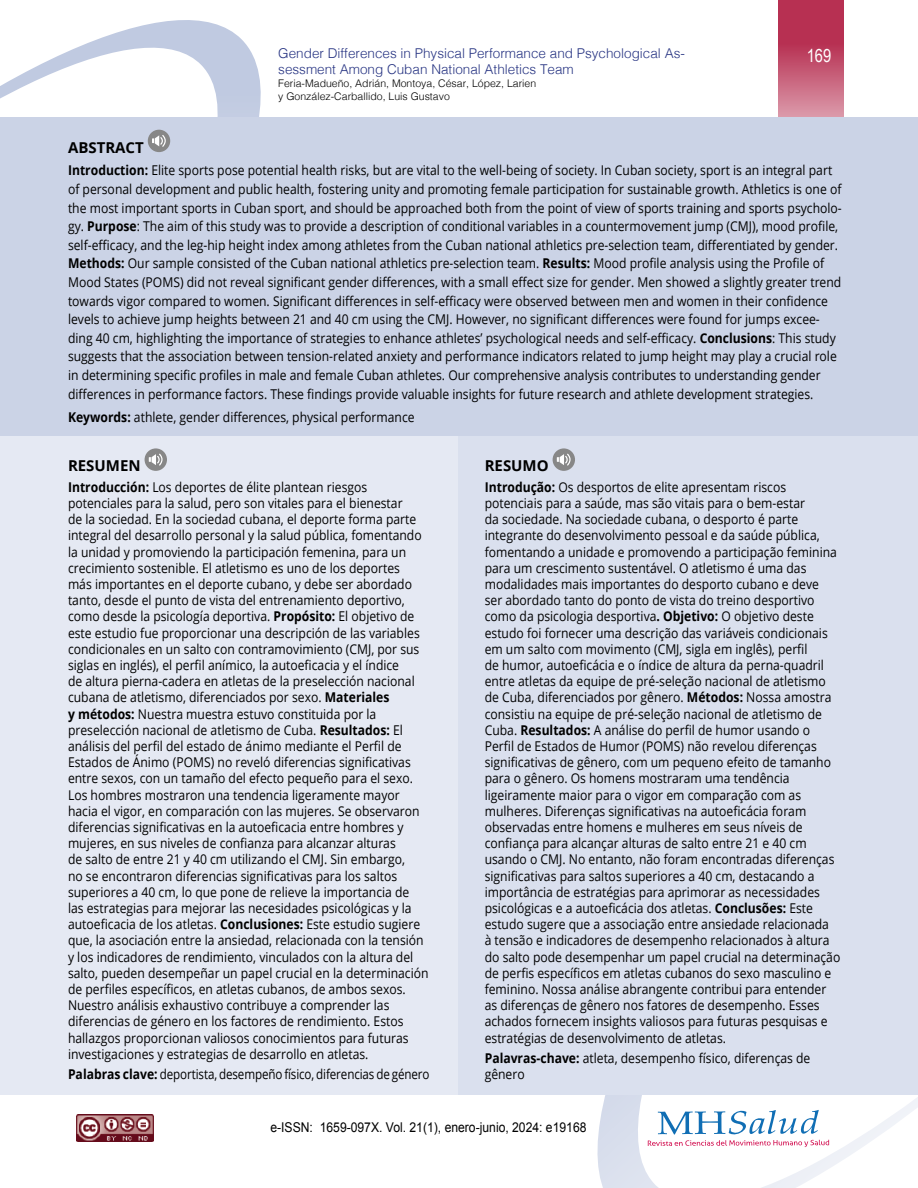
<style>
.page{position:relative;width:918px;height:1188px;background:#fff}
.page>*{position:absolute;margin:0;border:0;box-sizing:border-box;transform-origin:0 0}
.t1{font:18px "Arial Narrow";color:#fff}
.t2{font:700 15px "Open Sans";color:#000}
.t3{font:13.5px/16.2px "Open Sans";color:#000;scale:.9 1}
.t4{font:300 13.5px/16.2px "Helvetica";color:#283583}
.t5{font:13.5px "Open Sans";color:#000;scale:.86 1}
.t6{font:13.5px "Arial";color:#000;scale:.9 1}
.t7{font:300 10.5px/12.6px "Helvetica";color:#000}
.s1{font-weight:700}
</style>
<div class="page">
<svg style="left:584px;top:1094px;width:334px;height:94px"></svg>
<svg style="left:778px;top:0;width:66px;height:117px;background:#c2516e"></svg>
<svg style="left:0;top:20px;width:261px;height:97px"></svg>
<svg style="left:648px;top:1107px;width:181px;height:41px"></svg>
<img style="left:77px;top:1115px;width:76px;height:27px">
<div style="left:0;top:117px;width:918px;height:319px;background:#cbd3e6"></div>
<div style="left:0;top:436px;width:459px;height:658px;background:#e5e9f3"></div>
<div style="left:459px;top:436px;width:459px;height:658px;background:#dae0ee"></div>
<div style="left:148px;top:130px;width:22px;height:22px;background:#878787;border-radius:50%"></div>
<svg style="left:152px;top:135px;width:14px;height:12px"></svg>
<div style="left:145px;top:448px;width:22px;height:23px;background:#878787;border-radius:50%"></div>
<svg style="left:149px;top:454px;width:14px;height:12px"></svg>
<div style="left:553px;top:448px;width:22px;height:23px;background:#878787;border-radius:50%"></div>
<svg style="left:557px;top:454px;width:14px;height:12px"></svg>
<p class="t4" style="left:278px;top:44px;width:408px">Gender Differences in Physical Performance and Psychological As&shy;sessment Among Cuban National Athletics Team</p>
<p class="t7" style="left:278px;top:76px;width:259px">Feria-Madueño, Adrián, Montoya, César, López, Larien y González-Carballido, Luis Gustavo</p>
<h1 class="t1" style="left:807px;top:42px;width:26px">169</h1>
<p class="t2" style="left:68px;top:137px;width:77px">ABSTRACT</p>
<p class="t3" style="left:68px;top:161px;width:861px;line-height:18.6px"><span class="s1">Introduction:</span> Elite sports pose potential health risks, but are vital to the well-being of society. In Cuban society, sport is an integral part of personal development and public health, fostering unity and promoting female participation for sustainable growth. Athletics is one of the most important sports in Cuban sport, and should be approached both from the point of view of sports training and sports psycholo&shy;gy. <span class="s1">Purpose</span>: The aim of this study was to provide a description of conditional variables in a countermovement jump (CMJ), mood profile, self-efficacy, and the leg-hip height index among athletes from the Cuban national athletics pre-selection team, differentiated by gender.<br><span class="s1">Methods:</span> Our sample consisted of the Cuban national athletics pre-selection team. <span class="s1">Results:</span> Mood profile analysis using the Profile of Mood States (POMS) did not reveal significant gender differences, with a small effect size for gender. Men showed a slightly greater trend towards vigor compared to women. Significant differences in self-efficacy were observed between men and women in their confidence levels to achieve jump heights between 21 and 40 cm using the CMJ. However, no significant differences were found for jumps excee&shy;ding 40 cm, highlighting the importance of strategies to enhance athletes’ psychological needs and self-efficacy. <span class="s1">Conclusions</span>: This study suggests that the association between tension-related anxiety and performance indicators related to jump height may play a crucial role in determining specific profiles in male and female Cuban athletes. Our comprehensive analysis contributes to understanding gender differences in performance factors. These findings provide valuable insights for future research and athlete development strategies.</p>
<p class="t3" style="left:68px;top:408px;width:387px"><span class="s1">Keywords:</span> athlete, gender differences, physical performance</p>
<p class="t2" style="left:68px;top:455px;width:74px">RESUMEN</p>
<p class="t3" style="left:68px;top:478px;width:402px"><span class="s1">Introducción:</span> Los deportes de élite plantean riesgos potenciales para la salud, pero son vitales para el bienestar<br>de la sociedad. En la sociedad cubana, el deporte forma parte integral del desarrollo personal y la salud pública, fomentando la unidad y promoviendo la participación femenina, para un crecimiento sostenible. El atletismo es uno de los deportes<br>más importantes en el deporte cubano, y debe ser abordado tanto, desde el punto de vista del entrenamiento deportivo, como desde la psicología deportiva. <span class="s1">Propósito:</span> El objetivo de este estudio fue proporcionar una descripción de las variables condicionales en un salto con contramovimiento (CMJ, por sus siglas en inglés), el perfil anímico, la autoeficacia y el índice<br>de altura pierna-cadera en atletas de la preselección nacional cubana de atletismo, diferenciados por sexo. <span class="s1">Materiales<br>y métodos:</span> Nuestra muestra estuvo constituida por la preselección nacional de atletismo de Cuba. <span class="s1">Resultados:</span> El análisis del perfil del estado de ánimo mediante el Perfil de Estados de Ánimo (POMS) no reveló diferencias significativas entre sexos, con un tamaño del efecto pequeño para el sexo.<br>Los hombres mostraron una tendencia ligeramente mayor hacia el vigor, en comparación con las mujeres. Se observaron diferencias significativas en la autoeficacia entre hombres y mujeres, en sus niveles de confianza para alcanzar alturas<br>de salto de entre 21 y 40 cm utilizando el CMJ. Sin embargo,<br>no se encontraron diferencias significativas para los saltos superiores a 40 cm, lo que pone de relieve la importancia de<br>las estrategias para mejorar las necesidades psicológicas y la autoeficacia de los atletas. <span class="s1">Conclusiones:</span> Este estudio sugiere que, la asociación entre la ansiedad, relacionada con la tensión y los indicadores de rendimiento, vinculados con la altura del salto, pueden desempeñar un papel crucial en la determinación de perfiles específicos, en atletas cubanos, de ambos sexos.<br>Nuestro análisis exhaustivo contribuye a comprender las diferencias de género en los factores de rendimiento. Estos hallazgos proporcionan valiosos conocimientos para futuras investigaciones y estrategias de desarrollo en atletas.</p>
<p class="t5" style="left:68px;top:1065px;width:422px"><span class="s1">Palabras clave:</span> deportista, desempeño físico, diferencias de género</p>
<p class="t2" style="left:485px;top:455px;width:65px">RESUMO</p>
<p class="t3" style="left:485px;top:478px;width:397px"><span class="s1">Introdução:</span> Os desportos de elite apresentam riscos potenciais para a saúde, mas são vitais para o bem-estar<br>da sociedade. Na sociedade cubana, o desporto é parte integrante do desenvolvimento pessoal e da saúde pública, fomentando a unidade e promovendo a participação feminina para um crescimento sustentável. O atletismo é uma das modalidades mais importantes do desporto cubano e deve<br>ser abordado tanto do ponto de vista do treino desportivo como da psicologia desportiva<span class="s1">. Objetivo:</span> O objetivo deste estudo foi fornecer uma descrição das variáveis condicionais em um salto com movimento (CMJ, sigla em inglês), perfil<br>de humor, autoeficácia e o índice de altura da perna-quadril entre atletas da equipe de pré-seleção nacional de atletismo de Cuba, diferenciados por gênero. <span class="s1">Métodos:</span> Nossa amostra consistiu na equipe de pré-seleção nacional de atletismo de Cuba. <span class="s1">Resultados:</span> A análise do perfil de humor usando o Perfil de Estados de Humor (POMS) não revelou diferenças significativas de gênero, com um pequeno efeito de tamanho para o gênero. Os homens mostraram uma tendência ligeiramente maior para o vigor em comparação com as mulheres. Diferenças significativas na autoeficácia foram observadas entre homens e mulheres em seus níveis de confiança para alcançar alturas de salto entre 21 e 40 cm usando o CMJ. No entanto, não foram encontradas diferenças significativas para saltos superiores a 40 cm, destacando a importância de estratégias para aprimorar as necessidades psicológicas e a autoeficácia dos atletas. <span class="s1">Conclusões:</span> Este estudo sugere que a associação entre ansiedade relacionada<br>à tensão e indicadores de desempenho relacionados à altura do salto pode desempenhar um papel crucial na determinação de perfis específicos em atletas cubanos do sexo masculino e feminino. Nossa análise abrangente contribui para entender as diferenças de gênero nos fatores de desempenho. Esses achados fornecem insights valiosos para futuras pesquisas e estratégias de desenvolvimento de atletas.</p>
<p class="t3" style="left:485px;top:1050px;width:363px"><span class="s1">Palavras-chave:</span> atleta, desempenho físico, diferenças de gênero</p>
<p class="t6" style="left:270px;top:1118px;width:353px">e-ISSN: 1659-097X. Vol. 21(1), enero-junio, 2024: e19168</p>
</div>
